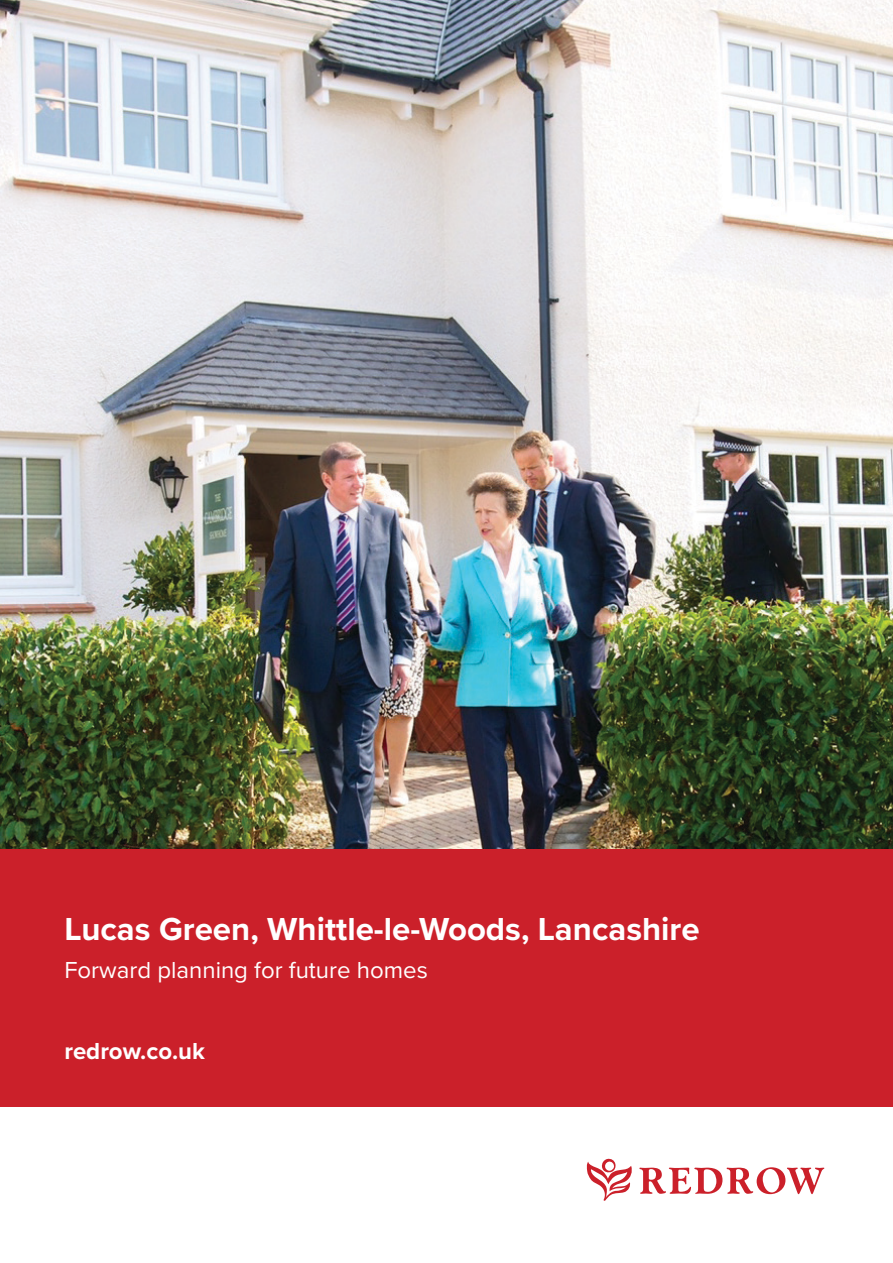
<style>
.page{position:relative;width:893px;height:1263px;background:#fff}
.page>*{position:absolute;margin:0;border:0;box-sizing:border-box;transform-origin:0 0}
.t1{font:700 33px "Proxima Nova";color:#fff}
.t2{font:24px "Proxima Nova";color:#fff}
.t3{font:700 24px "Proxima Nova";color:#fff}
</style>
<div class="page">
<div style="left:1px;top:0;width:892px;height:1106px;background:#cb202a"></div>
<svg style="left:639px;top:1167px;width:185px;height:27px"></svg>
<svg style="left:587px;top:1159px;width:45px;height:42px"></svg>
<img style="left:0;top:0;width:893px;height:848px">
<p class="t1" style="left:64px;top:905px;width:637px">Lucas Green, Whittle-le-Woods, Lancashire</p>
<p class="t2" style="left:64px;top:952px;width:365px">Forward planning for future homes</p>
<p class="t3" style="left:64px;top:1033px;width:142px">redrow.co.uk</p>
</div>
